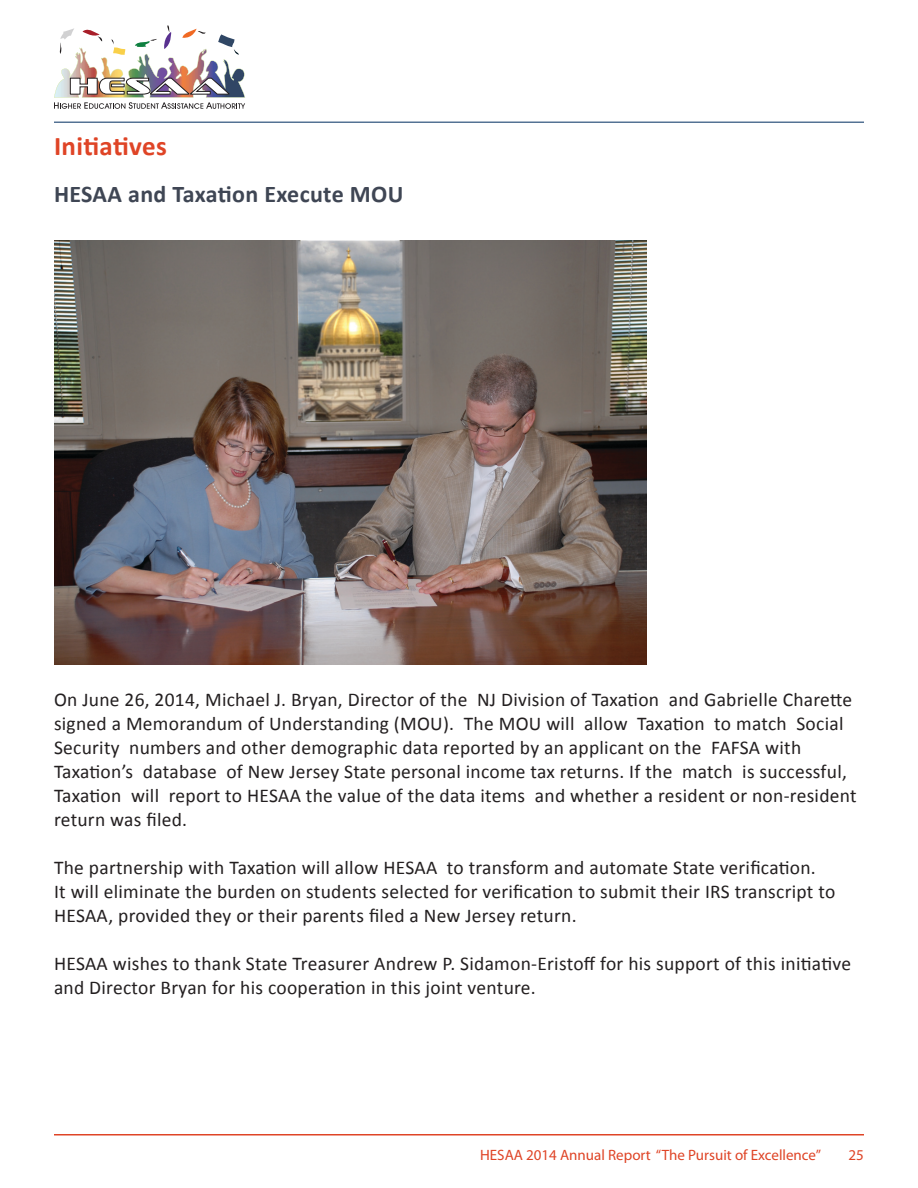
<style>
.page{position:relative;width:918px;height:1188px;background:#fff}
.page>*{position:absolute;margin:0;border:0;box-sizing:border-box;transform-origin:0 0}
.t1{font:700 27px "Calibri";letter-spacing:.015em;color:#df4426}
.t2{font:700 24px "Calibri";letter-spacing:.015em;color:#3f4654}
.t3{font:19.5px/24px "Calibri";letter-spacing:.015em;color:#231f20}
.t4{font:15px "Myriad Pro";color:#df4426}
</style>
<div class="page">
<hr style="left:54px;top:1134px;width:810px;height:2px;background:#df4426">
<hr style="left:54px;top:122px;width:810px;height:1px;background:#547294">
<svg style="left:54px;top:25px;width:191px;height:84px"></svg>
<img style="left:54px;top:241px;width:593px;height:423px">
<h1 class="t1" style="left:54px;top:129px;width:114px">Initiatives</h1>
<p class="t2" style="left:54px;top:178px;width:351px">HESAA and Taxation Execute MOU</p>
<p class="t3" style="left:54px;top:687px;width:804px">On June 26, 2014, Michael J. Bryan, Director of the NJ Division of Taxation and Gabrielle Charette signed a Memorandum of Understanding (MOU). The MOU will allow Taxation to match Social Security numbers and other demographic data reported by an applicant on the FAFSA with Taxation’s database of New Jersey State personal income tax returns. If the match is successful, Taxation will report to HESAA the value of the data items and whether a resident or non-resident return was filed.</p>
<p class="t3" style="left:54px;top:856px;width:783px">The partnership with Taxation will allow HESAA to transform and automate State verification.<br>It will eliminate the burden on students selected for verification to submit their IRS transcript to<br>HESAA, provided they or their parents filed a New Jersey return.</p>
<p class="t3" style="left:54px;top:952px;width:799px">HESAA wishes to thank State Treasurer Andrew P. Sidamon-Eristoff for his support of this initiative and Director Bryan for his cooperation in this joint venture.</p>
<p class="t4" style="left:480px;top:1146px;width:342px">HESAA 2014 Annual Report “The Pursuit of Excellence”</p>
<p class="t4" style="left:849px;top:1146px;width:17px">25</p>
</div>
